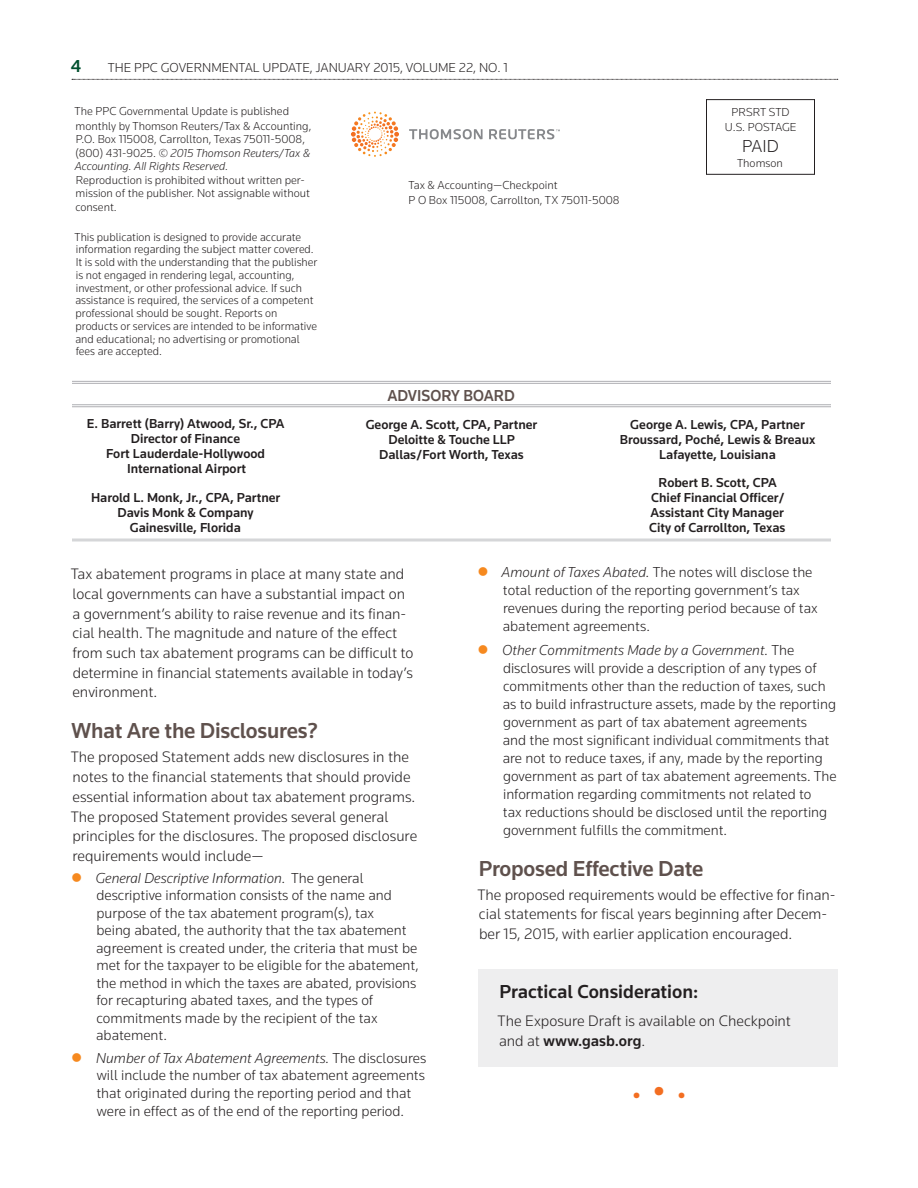
<style>
.page{position:relative;width:918px;height:1188px;background:#fff}
.page>*{position:absolute;margin:0;border:0;box-sizing:border-box;transform-origin:0 0}
.EndArticle{font:300 24px "Knowledge";color:#f36e21}
.TitleTopic{font:500 22.5px "Knowledge";letter-spacing:-.01em;color:#5f514d}
.PractConTitle{font:500 19.5px "Knowledge";color:#231f20}
.t1{font:300 18px "Knowledge";color:#231f20}
.header_left{font:500 18px "Knowledge";color:#00502e}
.t2{font:500 16.5px "Knowledge";color:#5f514d;scale:.95 1}
.ParagraphText{font:300 15.75px/19.6px "Knowledge";color:#231f20}
.PractConText{font:300 15.75px/19.5px "Knowledge";color:#231f20}
.t3{font:300 15px/18px "Knowledge";color:#231f20}
.t4{font:500 13.5px/15px "Knowledge";color:#231f20;text-align:center}
.header_left-2{font:300 13.5px "Knowledge";color:#231f20}
.t5{font:300 12px/12.8px "Knowledge";color:#231f20}
.s1{font-style:italic}
.s2{font-weight:500}
.s3{font-size:36px}
</style>
<div class="page">
<div style="left:706px;top:99px;width:109px;height:76px;border:1px solid #231f20"></div>
<svg style="left:409px;top:129px;width:151px;height:10px"></svg>
<svg style="left:351px;top:112px;width:48px;height:42px"></svg>
<svg style="left:72px;top:79px;width:766px;height:1px"></svg>
<hr style="left:72px;top:381px;width:759px;height:1px;background:#aeafb3">
<hr style="left:72px;top:383px;width:759px;height:1px;background:#aeafb3">
<hr style="left:72px;top:404px;width:759px;height:1px;background:#aeafb3">
<hr style="left:72px;top:406px;width:759px;height:1px;background:#aeafb3">
<hr style="left:72px;top:538px;width:759px;height:4px;background:#dfe0e1">
<div style="left:478px;top:969px;width:360px;height:97px;background:#eeeeef"></div>
<p class="header_left" style="left:71px;top:55px;width:12px">4</p>
<p class="header_left-2" style="left:108px;top:60px;width:402px">THE PPC GOVERNMENTAL UPDATE, JANUARY 2015, VOLUME 22, NO. 1</p>
<p class="t5" style="left:75px;top:103px;width:238px;line-height:15px">The PPC Governmental Update is published monthly by Thomson Reuters/Tax &amp; Accounting,</p>
<p class="t5" style="left:75px;top:132px;width:237px;line-height:13.5px">P.O. Box 115008, Carrollton, Texas 75011-5008, (800) 431-9025. <span class="s1">© 2015 Thomson Reuters/Tax &amp;<br>Accounting. All Rights Reserved.</span></p>
<p class="t5" style="left:75px;top:173px;width:236px;line-height:13.5px">Reproduction is prohibited without written per&shy;mission of the publisher. Not assignable without consent.</p>
<p class="t5" style="left:75px;top:230px;width:244px">This publication is designed to provide accurate information regarding the subject matter covered.<br>It is sold with the understanding that the publisher is not engaged in rendering legal, accounting, investment, or other professional advice. If such assistance is required, the services of a competent professional should be sought. Reports on products or services are intended to be informative and educational; no advertising or promotional fees are accepted.</p>
<p class="t5" style="left:409px;top:178px;width:213px;line-height:15px">Tax &amp; Accounting—Checkpoint<br>P O Box 115008, Carrollton, TX 75011-5008</p>
<p class="t2" style="left:387px;top:385px;width:136px">ADVISORY BOARD</p>
<p class="t5" style="left:725px;top:105px;width:73px;line-height:14.4px;text-align:center">PRSRT STD<br>U.S. POSTAGE</p>
<p class="t1" style="left:742px;top:135px;width:38px">PAID</p>
<p class="t5" style="left:737px;top:156px;width:47px">Thomson</p>
<p class="t4" style="left:87px;top:416px;width:199px">E. Barrett (Barry) Atwood, Sr., CPA<br>Director of Finance<br>Fort Lauderdale-Hollywood<br>International Airport</p>
<p class="t4" style="left:91px;top:489px;width:191px">Harold L. Monk, Jr., CPA, Partner<br>Davis Monk &amp; Company<br>Gainesville, Florida</p>
<p class="t4" style="left:366px;top:416px;width:173px">George A. Scott, CPA, Partner<br>Deloitte &amp; Touche LLP<br>Dallas/Fort Worth, Texas</p>
<p class="t4" style="left:620px;top:417px;width:197px">George A. Lewis, CPA, Partner<br>Broussard, Poché, Lewis &amp; Breaux<br>Lafayette, Louisiana</p>
<p class="t4" style="left:649px;top:474px;width:138px">Robert B. Scott, CPA<br>Chief Financial Officer/<br>Assistant City Manager<br>City of Carrollton, Texas</p>
<p class="ParagraphText" style="left:71px;top:564px;width:344px">Tax abatement programs in place at many state and local governments can have a substantial impact on a government’s ability to raise revenue and its finan&shy;cial health. The magnitude and nature of the effect from such tax abatement programs can be difficult to determine in financial statements available in today’s environment.</p>
<p class="TitleTopic" style="left:72px;top:717px;width:248px">What Are the Disclosures?</p>
<p class="ParagraphText" style="left:71px;top:747px;width:348px">The proposed Statement adds new disclosures in the notes to the financial statements that should provide essential information about tax abatement programs.<br>The proposed Statement provides several general principles for the disclosures. The proposed disclosure requirements would include—</p>
<p class="t3" style="left:96px;top:869px;width:324px;line-height:17.4px"><span class="s1">General Descriptive Information.</span> The general descriptive information consists of the name and purpose of the tax abatement program(s), tax<br>being abated, the authority that the tax abatement agreement is created under, the criteria that must be met for the taxpayer to be eligible for the abatement, the method in which the taxes are abated, provisions for recapturing abated taxes, and the types of commitments made by the recipient of the tax abatement.</p>
<p class="t3" style="left:96px;top:1049px;width:332px"><span class="s1">Number of Tax Abatement Agreements.</span> The disclosures will include the number of tax abatement agreements that originated during the reporting period and that were in effect as of the end of the reporting period.</p>
<p class="t3" style="left:502px;top:563px;width:318px"><span class="s1">Amount of Taxes Abated.</span> The notes will disclose the total reduction of the reporting government’s tax revenues during the reporting period because of tax abatement agreements.</p>
<p class="t3" style="left:503px;top:640px;width:336px"><span class="s1">Other Commitments Made by a Government.</span> The disclosures will provide a description of any types of commitments other than the reduction of taxes, such as to build infrastructure assets, made by the reporting government as part of tax abatement agreements<br>and the most significant individual commitments that are not to reduce taxes, if any, made by the reporting government as part of tax abatement agreements. The information regarding commitments not related to<br>tax reductions should be disclosed until the reporting government fulfills the commitment.</p>
<p class="TitleTopic" style="left:479px;top:855px;width:226px">Proposed Effective Date</p>
<p class="ParagraphText" style="left:477px;top:885px;width:360px">The proposed requirements would be effective for finan&shy;cial statements for fiscal years beginning after Decem&shy;ber 15, 2015, with earlier application encouraged.</p>
<p class="PractConTitle" style="left:499px;top:979px;width:201px">Practical Consideration:</p>
<p class="PractConText" style="left:498px;top:1011px;width:295px">The Exposure Draft is available on Checkpoint and at <span class="s2">www.gasb.org</span>.</p>
<p class="EndArticle" style="left:633px;top:1081px;width:55px">•<span class="s3">•</span>•</p>
</div>
